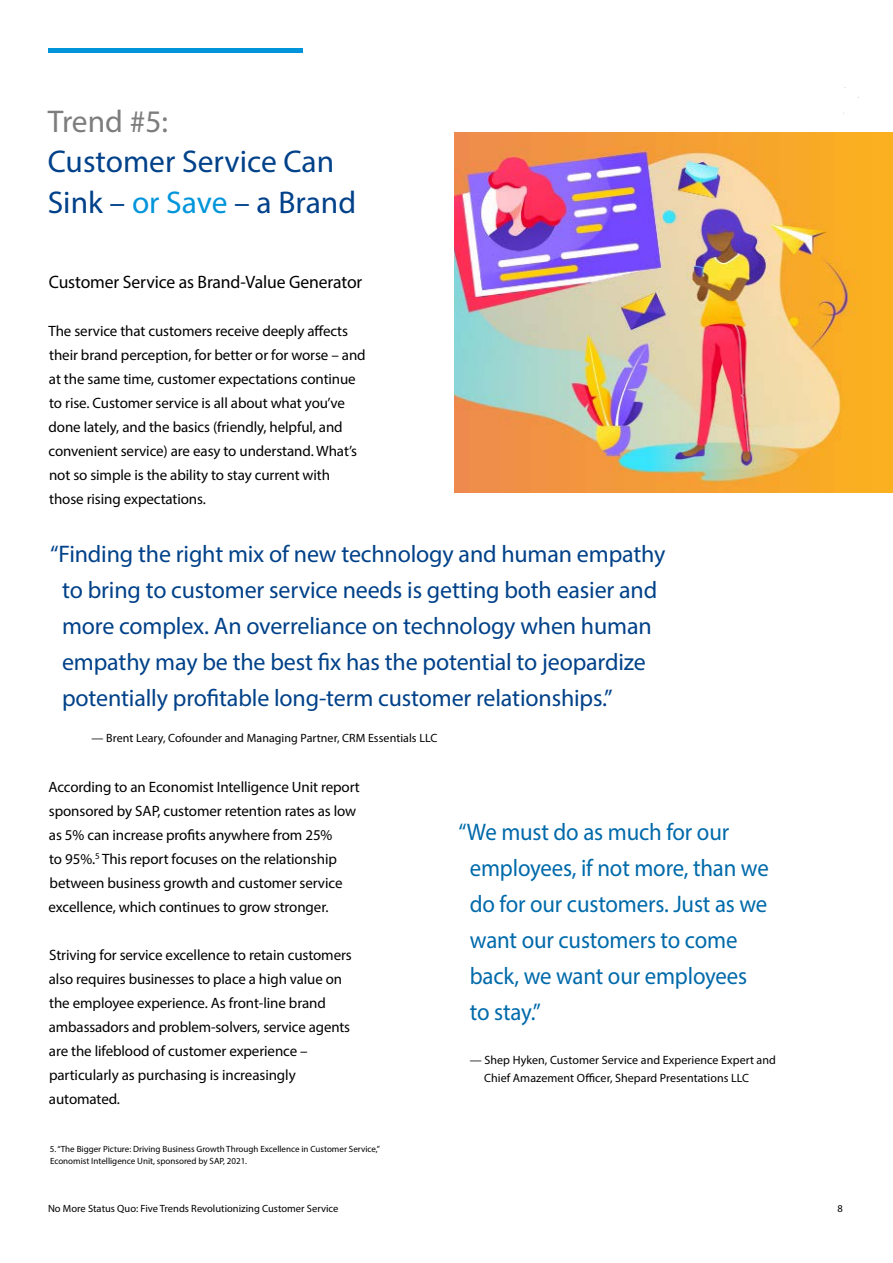
<style>
.page{position:relative;width:893px;height:1263px;background:#fff}
.page>*{position:absolute;margin:0;border:0;box-sizing:border-box;transform-origin:0 0}
.Headline{font:31.5px/40.5px "Myriad Pro";color:#004189}
.Headline-2{font:31.5px "Myriad Pro";letter-spacing:-.005em;color:#7d7d7d}
.CALL_OUT_1{font:24px/36px "Myriad Pro";letter-spacing:-.005em;color:#004189}
.CALL_OUT_1-2{font:24px/36px "Myriad Pro";letter-spacing:-.005em;color:#006aaa;scale:.95 1}
.BODY{font:18px "Myriad Pro";letter-spacing:-.005em;color:#000}
.BODY-2{font:15px/24px "Myriad Pro";letter-spacing:-.005em;color:#000}
.CALL_OUT_1-3{font:12px/18px "Myriad Pro";letter-spacing:.005em;color:#000}
.t1{font:10.5px "Myriad Pro";color:#000}
.t2{font:9px/12px "Myriad Pro";color:#000}
.s1{color:#0095db}
</style>
<div class="page">
<hr style="left:48px;top:48px;width:255px;height:4px;background:#0095db">
<img style="left:455px;top:132px;width:438px;height:360px">
<p class="Headline-2" style="left:48px;top:102px;width:122px">Trend #5:</p>
<p class="Headline" style="left:48px;top:141px;width:310px">Customer Service Can<br>Sink – <span class="s1">or Save</span> – a Brand</p>
<p class="BODY" style="left:49px;top:271px;width:315px">Customer Service as Brand-Value Generator</p>
<p class="BODY-2" style="left:49px;top:319px;width:319px">The service that customers receive deeply affects their brand perception, for better or for worse – and at the same time, customer expectations continue to rise. Customer service is all about what you’ve done lately, and the basics (friendly, helpful, and convenient service) are easy to understand. What’s not so simple is the ability to stay current with those rising expectations.</p>
<p class="CALL_OUT_1" style="left:62px;top:535px;width:605px;text-indent:-12px">“Finding the right mix of new technology and human empathy to bring to customer service needs is getting both easier and more complex. An overreliance on technology when human empathy may be the best fix has the potential to jeopardize potentially profitable long-term customer relationships.”</p>
<p class="CALL_OUT_1-3" style="left:92px;top:729px;width:347px">— Brent Leary, Cofounder and Managing Partner, CRM Essentials LLC</p>
<p class="BODY-2" style="left:48px;top:774px;width:313px">According to an Economist Intelligence Unit report sponsored by SAP, customer retention rates as low as 5% can increase profits anywhere from 25%<br>to 95%.<sup>5</sup> This report focuses on the relationship between business growth and customer service excellence, which continues to grow stronger.</p>
<p class="BODY-2" style="left:49px;top:942px;width:304px">Striving for service excellence to retain customers also requires businesses to place a high value on the employee experience. As front-line brand ambassadors and problem-solvers, service agents are the lifeblood of customer experience – particularly as purchasing is increasingly automated.</p>
<p class="t2" style="left:50px;top:1143px;width:332px">5. “The Bigger Picture: Driving Business Growth Through Excellence in Customer Service,”<br>Economist Intelligence Unit, sponsored by SAP, 2021.</p>
<p class="CALL_OUT_1-2" style="left:470px;top:813px;width:316px;text-indent:-11px">“We must do as much for our employees, if not more, than we do for our customers. Just as we want our customers to come back, we want our employees to stay.”</p>
<p class="CALL_OUT_1-3" style="left:484px;top:1051px;width:293px;text-indent:-14px">— Shep Hyken, Customer Service and Experience Expert and<br>Chief Amazement Officer, Shepard Presentations LLC</p>
<p class="t1" style="left:48px;top:1202px;width:292px">No More Status Quo: Five Trends Revolutionizing Customer Service</p>
<p class="t1" style="left:837px;top:1202px;width:7px">8</p>
</div>
